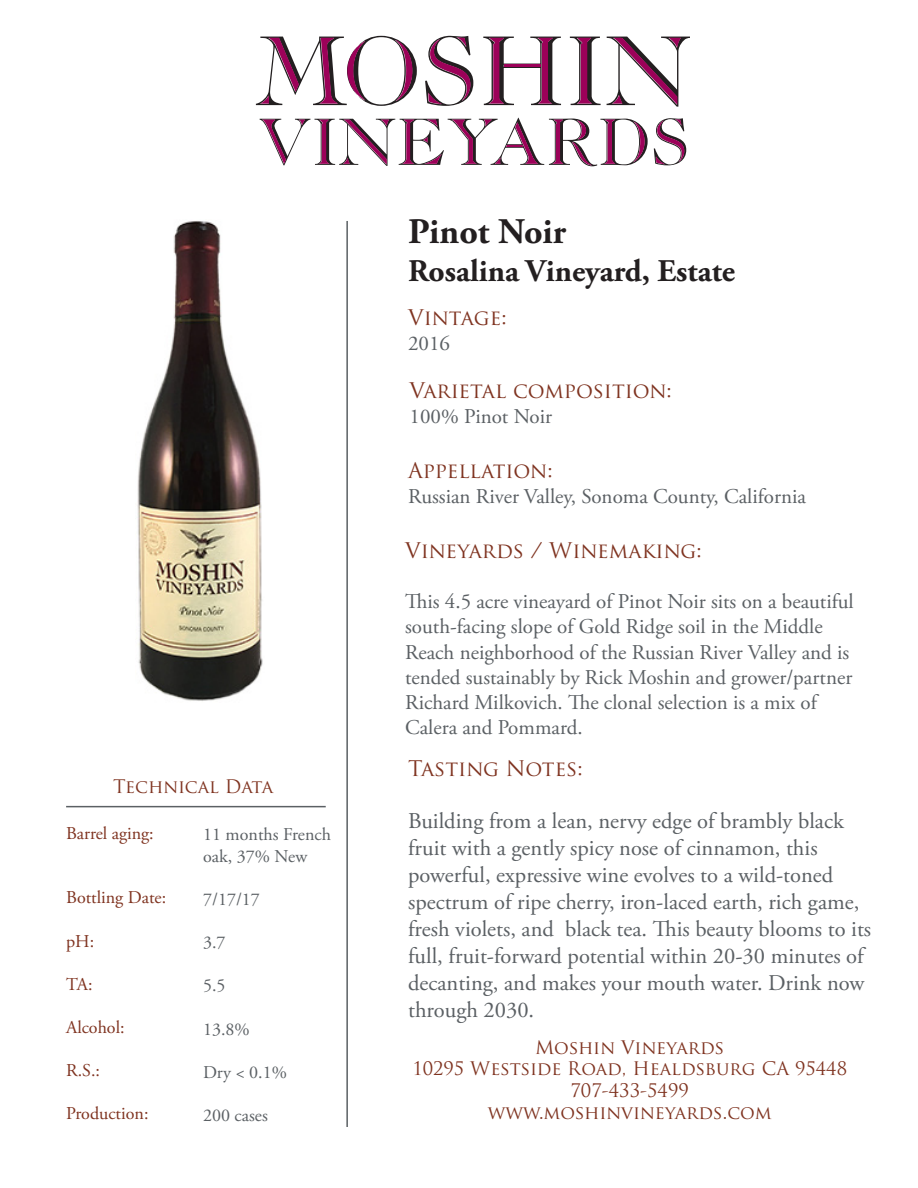
<style>
.page{position:relative;width:918px;height:1188px;background:#fff}
.page>*{position:absolute;margin:0;border:0;box-sizing:border-box;transform-origin:0 0}
.t1{font:700 36px "Adobe Garamond Pro";color:#231f20}
.t2{font:700 31.5px "Adobe Garamond Pro";color:#231f20}
.t3{font:22.5px/27px "Adobe Garamond Pro";color:#5b6064}
.t4{font:21px/25.2px "Adobe Garamond Pro";color:#5b6064}
.t5{font:21px "Trajan Pro";color:#7f3320}
.t6{font:18.15px "Trajan Pro";color:#7f3320}
.t7{font:18px/21.6px "Adobe Garamond Pro";color:#5b6064}
.t8{font:18px "Adobe Garamond Pro";color:#7f3320}
</style>
<div class="page">
<img style="left:137px;top:221px;width:126px;height:480px">
<hr style="left:346px;top:221px;width:2px;height:906px;background:#5b6064">
<svg style="left:260px;top:118px;width:388px;height:48px"></svg>
<svg style="left:654px;top:118px;width:32px;height:47px"></svg>
<svg style="left:256px;top:36px;width:161px;height:70px"></svg>
<svg style="left:425px;top:36px;width:48px;height:70px"></svg>
<svg style="left:483px;top:37px;width:78px;height:68px"></svg>
<svg style="left:570px;top:37px;width:31px;height:68px"></svg>
<svg style="left:607px;top:37px;width:83px;height:70px"></svg>
<hr style="left:66px;top:806px;width:260px;height:1px;background:#5b6064">
<p class="t6" style="left:113px;top:775px;width:162px">Technical Data</p>
<p class="t8" style="left:66px;top:822px;width:89px">Barrel aging:</p>
<p class="t8" style="left:66px;top:887px;width:102px">Bottling Date:</p>
<p class="t8" style="left:66px;top:930px;width:30px">pH:</p>
<p class="t8" style="left:66px;top:973px;width:28px">TA:</p>
<p class="t8" style="left:66px;top:1017px;width:60px">Alcohol:</p>
<p class="t8" style="left:66px;top:1060px;width:35px">R.S.:</p>
<p class="t8" style="left:66px;top:1103px;width:84px">Production:</p>
<p class="t7" style="left:203px;top:824px;width:129px">11 months French oak, 37% New</p>
<p class="t7" style="left:203px;top:889px;width:58px">7/17/17</p>
<p class="t7" style="left:203px;top:932px;width:24px">3.7</p>
<p class="t7" style="left:203px;top:975px;width:24px">5.5</p>
<p class="t7" style="left:203px;top:1019px;width:48px">13.8%</p>
<p class="t7" style="left:203px;top:1062px;width:85px">Dry &lt; 0.1%</p>
<p class="t7" style="left:203px;top:1105px;width:66px">200 cases</p>
<p class="t1" style="left:408px;top:210px;width:160px">Pinot Noir</p>
<p class="t2" style="left:408px;top:252px;width:329px">Rosalina Vineyard, Estate</p>
<p class="t5" style="left:408px;top:304px;width:100px">Vintage:</p>
<p class="t4" style="left:408px;top:331px;width:43px">2016</p>
<p class="t5" style="left:410px;top:377px;width:264px">Varietal composition:</p>
<p class="t4" style="left:410px;top:405px;width:144px">100% Pinot Noir</p>
<p class="t5" style="left:408px;top:457px;width:146px">Appellation:</p>
<p class="t4" style="left:408px;top:484px;width:399px">Russian River Valley, Sonoma County, California</p>
<p class="t5" style="left:405px;top:537px;width:298px">Vineyards / Winemaking:</p>
<p class="t4" style="left:405px;top:590px;width:450px">This 4.5 acre vineayard of Pinot Noir sits on a beautiful south-facing slope of Gold Ridge soil in the Middle Reach neighborhood of the Russian River Valley and is tended sustainably by Rick Moshin and grower/partner Richard Milkovich. The clonal selection is a mix of Calera and Pommard.</p>
<p class="t5" style="left:408px;top:755px;width:176px">Tasting Notes:</p>
<p class="t3" style="left:408px;top:809px;width:465px">Building from a lean, nervy edge of brambly black fruit with a gently spicy nose of cinnamon, this powerful, expressive wine evolves to a wild-toned spectrum of ripe cherry, iron-laced earth, rich game, fresh violets, and black tea. This beauty blooms to its full, fruit-forward potential within 20-30 minutes of decanting, and makes your mouth water. Drink now through 2030.</p>
<p class="t6" style="left:535px;top:1035px;width:191px">Moshin Vineyards</p>
<p class="t6" style="left:412px;top:1057px;width:436px">10295 Westside Road, Healdsburg CA 95448</p>
<p class="t6" style="left:571px;top:1079px;width:120px">707-433-5499</p>
<p class="t6" style="left:488px;top:1101px;width:285px">www.moshinvineyards.com</p>
</div>
